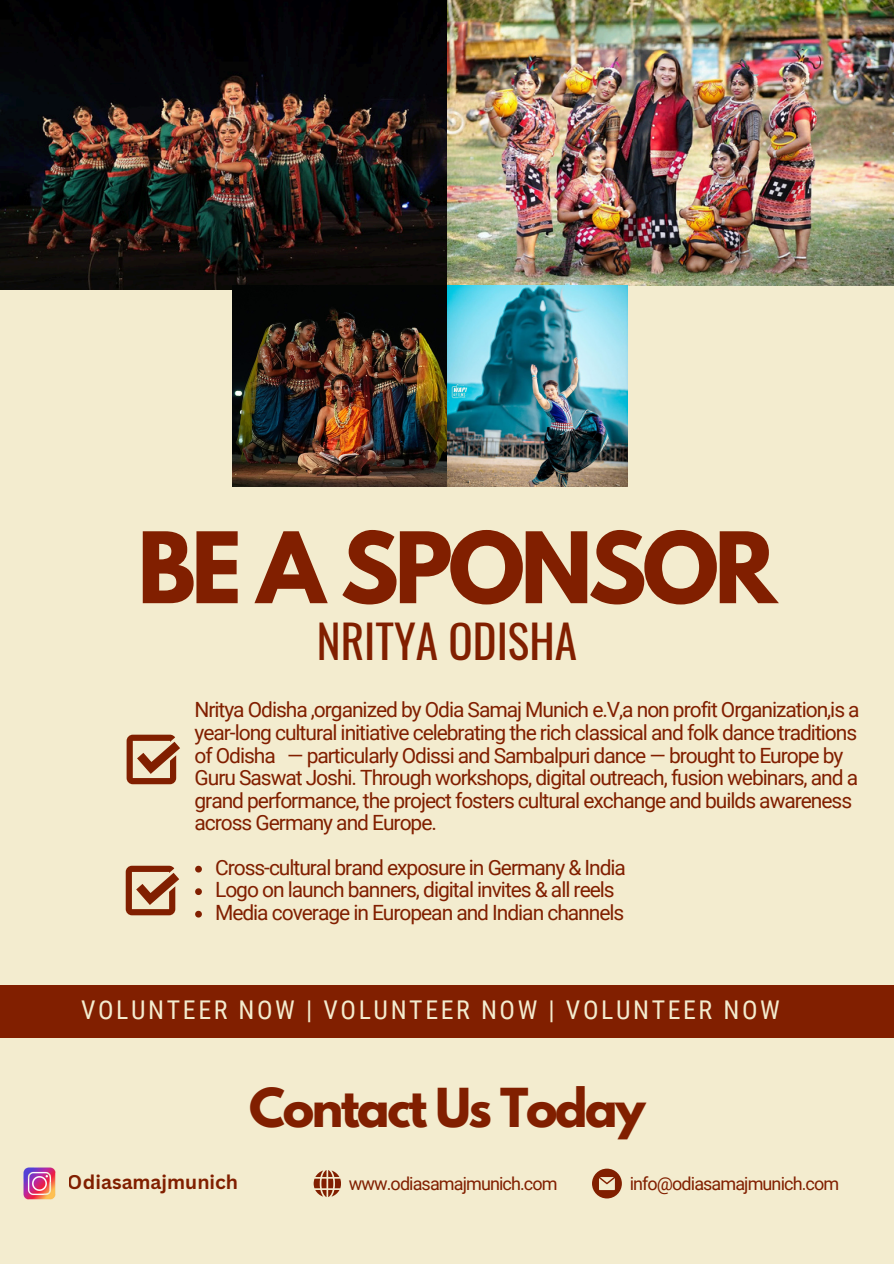
<style>
.page{position:relative;width:894px;height:1264px;background:#fff}
.page>*{position:absolute;margin:0;border:0;box-sizing:border-box;transform-origin:0 0}
.t1{font:700 87.15px "League Spartan";letter-spacing:-.05em;color:#811f00}
.t2{font:700 47.55px "League Spartan";letter-spacing:-.05em;color:#811f00}
.t3{font:45.15px "Oswald";color:#811f00}
.t4{font:25.8px "Roboto Condensed";letter-spacing:.1em;color:#f3eccf}
.t5{font:21px/22.5px "Roboto";letter-spacing:-.05em;color:#811f00}
.t6{font:700 19.35px "Canva Sans";color:#811f00}
.t7{font:18px "Roboto";letter-spacing:-.05em;color:#811f00}
</style>
<div class="page">
<div style="left:0;top:0;width:893px;height:1263px;background:#f3eccf"></div>
<svg style="left:126px;top:734px;width:54px;height:50px"></svg>
<svg style="left:126px;top:865px;width:53px;height:50px"></svg>
<div style="left:0;top:984px;width:893px;height:53px;background:#811f00"></div>
<svg style="left:313px;top:1170px;width:27px;height:26px"></svg>
<svg style="left:592px;top:1168px;width:29px;height:30px"></svg>
<svg style="left:195px;top:865px;width:7px;height:7px"></svg>
<svg style="left:195px;top:888px;width:7px;height:7px"></svg>
<svg style="left:195px;top:910px;width:7px;height:7px"></svg>
<img style="left:23px;top:1167px;width:33px;height:33px">
<img style="left:0;top:0;width:447px;height:289px">
<img style="left:447px;top:0;width:446px;height:286px">
<img style="left:232px;top:285px;width:395px;height:201px">
<h1 class="t1" style="left:137px;top:524px;width:640px">BE A SPONSOR</h1>
<h3 class="t3" style="left:317px;top:606px;width:261px">NRITYA ODISHA</h3>
<p class="t5" style="left:194px;top:699px;width:666px">Nritya Odisha ,organized by Odia Samaj Munich e.V,a non profit Organization,is a year-long cultural initiative celebrating the rich classical and folk dance traditions of Odisha — particularly Odissi and Sambalpuri dance — brought to Europe by Guru Saswat Joshi. Through workshops, digital outreach, fusion webinars, and a grand performance, the project fosters cultural exchange and builds awareness across Germany and Europe.</p>
<p class="t5" style="left:215px;top:856px;width:412px">Cross-cultural brand exposure in Germany &amp; India<br>Logo on launch banners, digital invites &amp; all reels<br>Media coverage in European and Indian channels</p>
<p class="t4" style="left:81px;top:995px;width:700px">VOLUNTEER NOW | VOLUNTEER NOW | VOLUNTEER NOW</p>
<p class="t6" style="left:68px;top:1168px;width:171px">Odiasamajmunich</p>
<h2 class="t2" style="left:249px;top:1083px;width:397px">Contact Us Today</h2>
<p class="t7" style="left:349px;top:1172px;width:210px">www.odiasamajmunich.com</p>
<p class="t7" style="left:629px;top:1172px;width:211px">info@odiasamajmunich.com</p>
</div>
